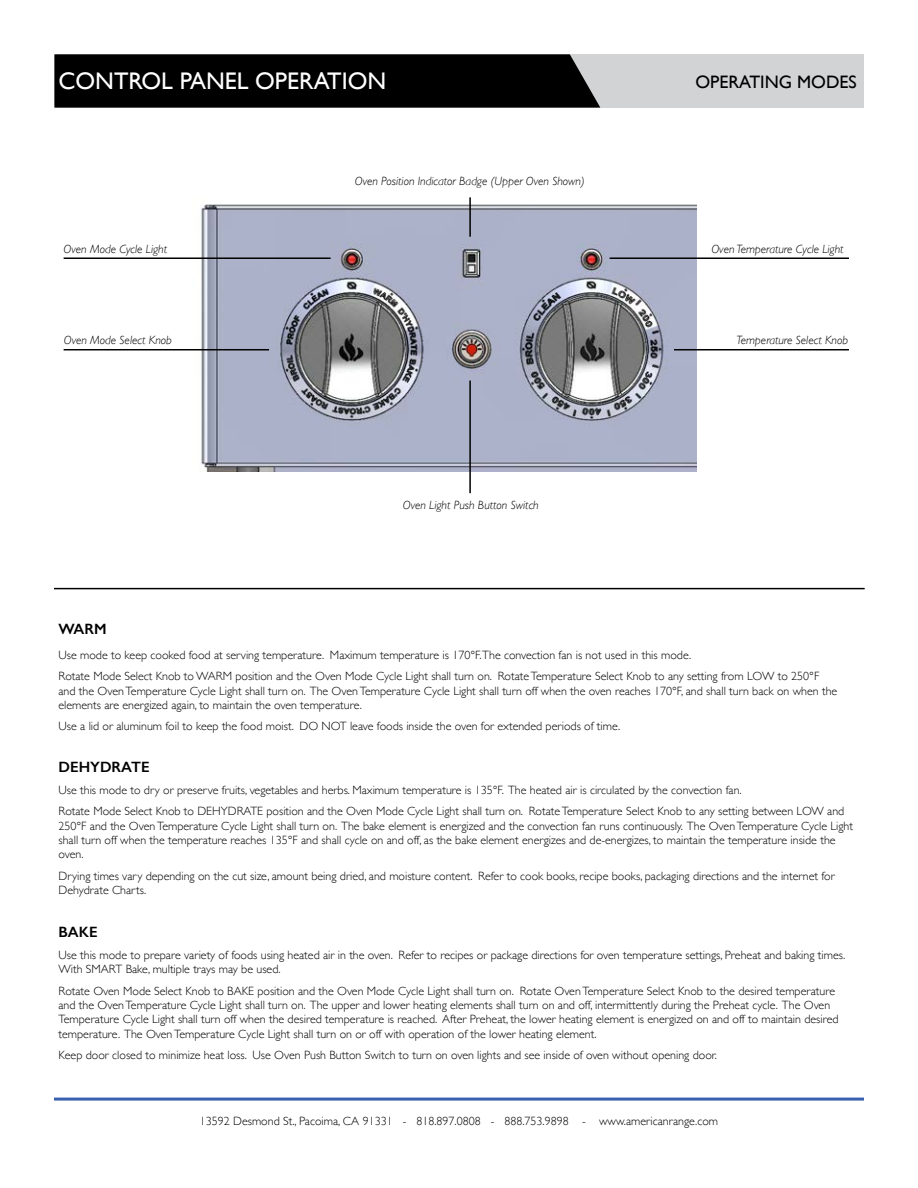
<style>
.page{position:relative;width:918px;height:1188px;background:#fff}
.page>*{position:absolute;margin:0;border:0;box-sizing:border-box;transform-origin:0 0}
.t1{font:24px "Gill Sans";color:#fff}
.t2{font:18px "Gill Sans";color:#000}
.t3{font:600 15px "Gill Sans";color:#000}
.t4{font:300 12px/14.4px "Gill Sans";color:#000}
.t5{font:italic 300 12px "Gill Sans";color:#000}
</style>
<div class="page">
<hr style="left:54px;top:1098px;width:810px;height:3px;background:#3960ad">
<div style="left:55px;top:55px;width:809px;height:53px;background:#d1d3d4"></div>
<svg style="left:54px;top:54px;width:546px;height:54px;background:#080808"></svg>
<img style="left:192px;top:204px;width:505px;height:268px">
<hr style="left:64px;top:257px;width:267px;height:2px;background:#000">
<hr style="left:469px;top:197px;width:2px;height:40px;background:#000">
<hr style="left:469px;top:381px;width:2px;height:112px;background:#000">
<hr style="left:610px;top:257px;width:239px;height:2px;background:#000">
<hr style="left:64px;top:349px;width:205px;height:1px;background:#000">
<hr style="left:674px;top:349px;width:175px;height:1px;background:#000">
<hr style="left:54px;top:588px;width:811px;height:1px;background:#000">
<h1 class="t1" style="left:59px;top:67px;width:329px">CONTROL PANEL OPERATION</h1>
<h2 class="t2" style="left:695px;top:71px;width:163px">OPERATING MODES</h2>
<p class="t5" style="left:64px;top:242px;width:105px">Oven Mode Cycle Light</p>
<p class="t5" style="left:355px;top:175px;width:231px">Oven Position Indicator Badge (Upper Oven Shown)</p>
<p class="t5" style="left:711px;top:242px;width:134px">Oven Temperature Cycle Light</p>
<p class="t5" style="left:64px;top:333px;width:110px">Oven Mode Select Knob</p>
<p class="t5" style="left:736px;top:333px;width:113px">Temperature Select Knob</p>
<p class="t5" style="left:403px;top:499px;width:137px">Oven Light Push Button Switch</p>
<p class="t3" style="left:59px;top:620px;width:50px">WARM</p>
<p class="t4" style="left:59px;top:644px;width:762px;line-height:21.1px">Use mode to keep cooked food at serving temperature. Maximum temperature is 170°F.The convection fan is not used in this mode.<br>Rotate Mode Select Knob to WARM position and the Oven Mode Cycle Light shall turn on. Rotate Temperature Select Knob to any setting from LOW to 250°F</p>
<p class="t4" style="left:59px;top:683px;width:780px">and the Oven Temperature Cycle Light shall turn on. The Oven Temperature Cycle Light shall turn off when the oven reaches 170°F, and shall turn back on when the elements are energized again, to maintain the oven temperature.</p>
<p class="t4" style="left:59px;top:719px;width:563px">Use a lid or aluminum foil to keep the food moist. DO NOT leave foods inside the oven for extended periods of time.</p>
<p class="t3" style="left:59px;top:758px;width:93px">DEHYDRATE</p>
<p class="t4" style="left:59px;top:779px;width:787px;line-height:21.1px">Use this mode to dry or preserve fruits, vegetables and herbs. Maximum temperature is 135°F. The heated air is circulated by the convection fan.<br>Rotate Mode Select Knob to DEHYDRATE position and the Oven Mode Cycle Light shall turn on. Rotate Temperature Select Knob to any setting between LOW and</p>
<p class="t4" style="left:59px;top:818px;width:796px">250°F and the Oven Temperature Cycle Light shall turn on. The bake element is energized and the convection fan runs continuously. The Oven Temperature Cycle Light shall turn off when the temperature reaches 135°F and shall cycle on and off, as the bake element energizes and de-energizes, to maintain the temperature inside the oven.</p>
<p class="t4" style="left:59px;top:868px;width:778px">Drying times vary depending on the cut size, amount being dried, and moisture content. Refer to cook books, recipe books, packaging directions and the internet for<br>Dehydrate Charts.</p>
<p class="t3" style="left:59px;top:923px;width:41px">BAKE</p>
<p class="t4" style="left:59px;top:948px;width:788px">Use this mode to prepare variety of foods using heated air in the oven. Refer to recipes or package directions for oven temperature settings, Preheat and baking times.<br>With SMART Bake, multiple trays may be used.</p>
<p class="t4" style="left:59px;top:983px;width:782px">Rotate Oven Mode Select Knob to BAKE position and the Oven Mode Cycle Light shall turn on. Rotate Oven Temperature Select Knob to the desired temperature and the Oven Temperature Cycle Light shall turn on. The upper and lower heating elements shall turn on and off, intermittently during the Preheat cycle. The Oven Temperature Cycle Light shall turn off when the desired temperature is reached. After Preheat, the lower heating element is energized on and off to maintain desired temperature. The Oven Temperature Cycle Light shall turn on or off with operation of the lower heating element.</p>
<p class="t4" style="left:59px;top:1048px;width:660px">Keep door closed to minimize heat loss. Use Oven Push Button Switch to turn on oven lights and see inside of oven without opening door.</p>
<p class="t4" style="left:200px;top:1114px;width:520px">13592 Desmond St., Pacoima, CA 91331 - 818.897.0808 - 888.753.9898 - www.americanrange.com</p>
</div>
